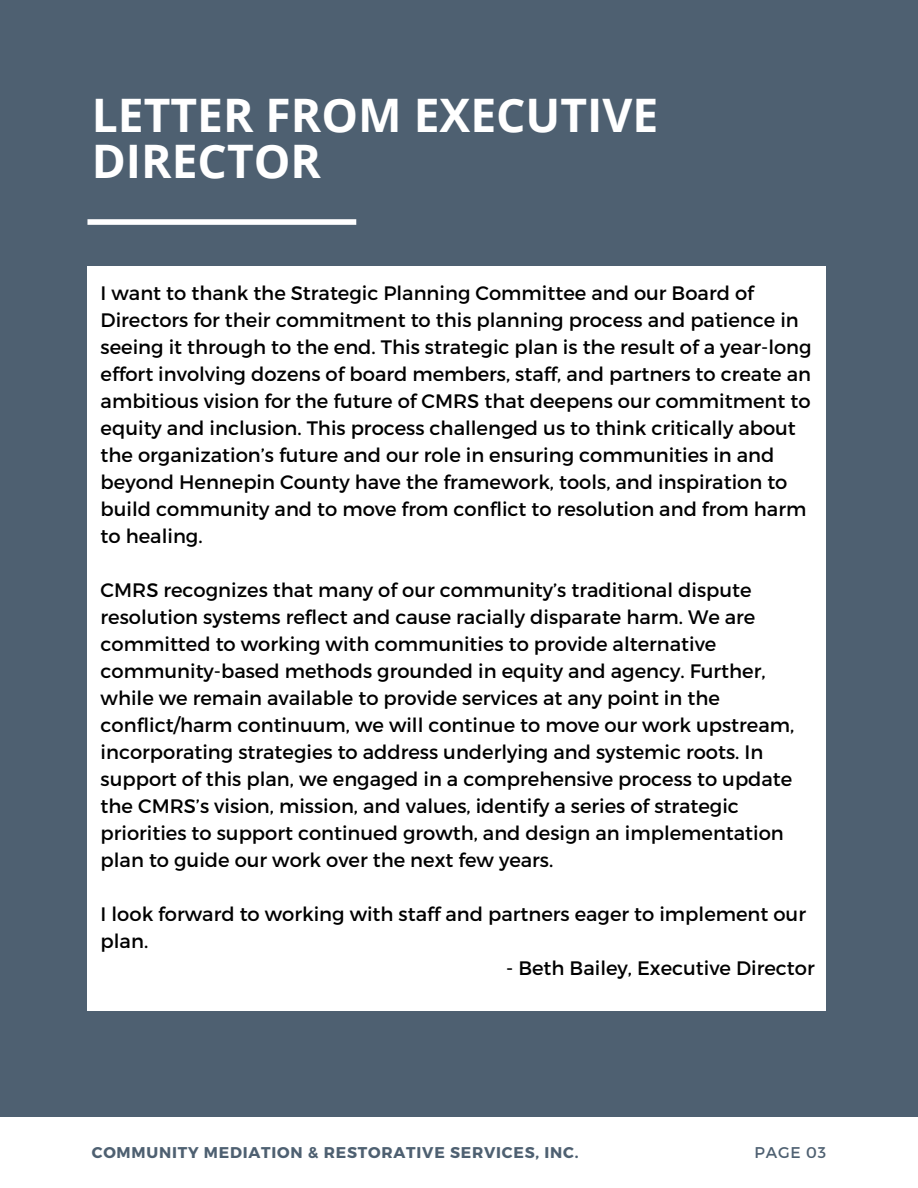
<style>
.page{position:relative;width:918px;height:1188px;background:#4e6071}
.page>*{position:absolute;margin:0;border:0;box-sizing:border-box;transform-origin:0 0}
.t1{font:700 46.2px "Open Sans";color:#fff}
.t2{font:19.5px/27px "Montserrat";color:#000}
.t3{font:700 15.6px "Montserrat";letter-spacing:.05em;color:#4e6071}
.t4{font:15.6px "Montserrat";letter-spacing:.05em;color:#4e6071}
</style>
<div class="page">
<div style="left:0;top:1118px;width:918px;height:70px;background:#fff"></div>
<div style="left:87px;top:219px;width:269px;height:6px;background:#fff"></div>
<div style="left:87px;top:266px;width:739px;height:744px;background:#fff"></div>
<p class="t1" style="left:92px;top:83px;width:568px">LETTER FROM EXECUTIVE</p>
<p class="t1" style="left:92px;top:129px;width:231px">DIRECTOR</p>
<p class="t2" style="left:101px;top:279px;width:713px">I want to thank the Strategic Planning Committee and our Board of Directors for their commitment to this planning process and patience in seeing it through to the end. This strategic plan is the result of a year-long effort involving dozens of board members, staff, and partners to create an ambitious vision for the future of CMRS that deepens our commitment to equity and inclusion. This process challenged us to think critically about the organization’s future and our role in ensuring communities in and beyond Hennepin County have the framework, tools, and inspiration to build community and to move from conflict to resolution and from harm to healing.</p>
<p class="t2" style="left:101px;top:576px;width:695px">CMRS recognizes that many of our community’s traditional dispute resolution systems reflect and cause racially disparate harm. We are committed to working with communities to provide alternative community-based methods grounded in equity and agency. Further, while we remain available to provide services at any point in the conflict/harm continuum, we will continue to move our work upstream, incorporating strategies to address underlying and systemic roots. In support of this plan, we engaged in a comprehensive process to update the CMRS’s vision, mission, and values, identify a series of strategic priorities to support continued growth, and design an implementation plan to guide our work over the next few years.</p>
<p class="t2" style="left:101px;top:900px;width:707px">I look forward to working with staff and partners eager to implement our plan.</p>
<p class="t2" style="left:506px;top:954px;width:310px">- Beth Bailey, Executive Director</p>
<p class="t3" style="left:92px;top:1143px;width:488px">COMMUNITY MEDIATION &amp; RESTORATIVE SERVICES, INC.</p>
<p class="t4" style="left:755px;top:1143px;width:73px">PAGE 03</p>
</div>
